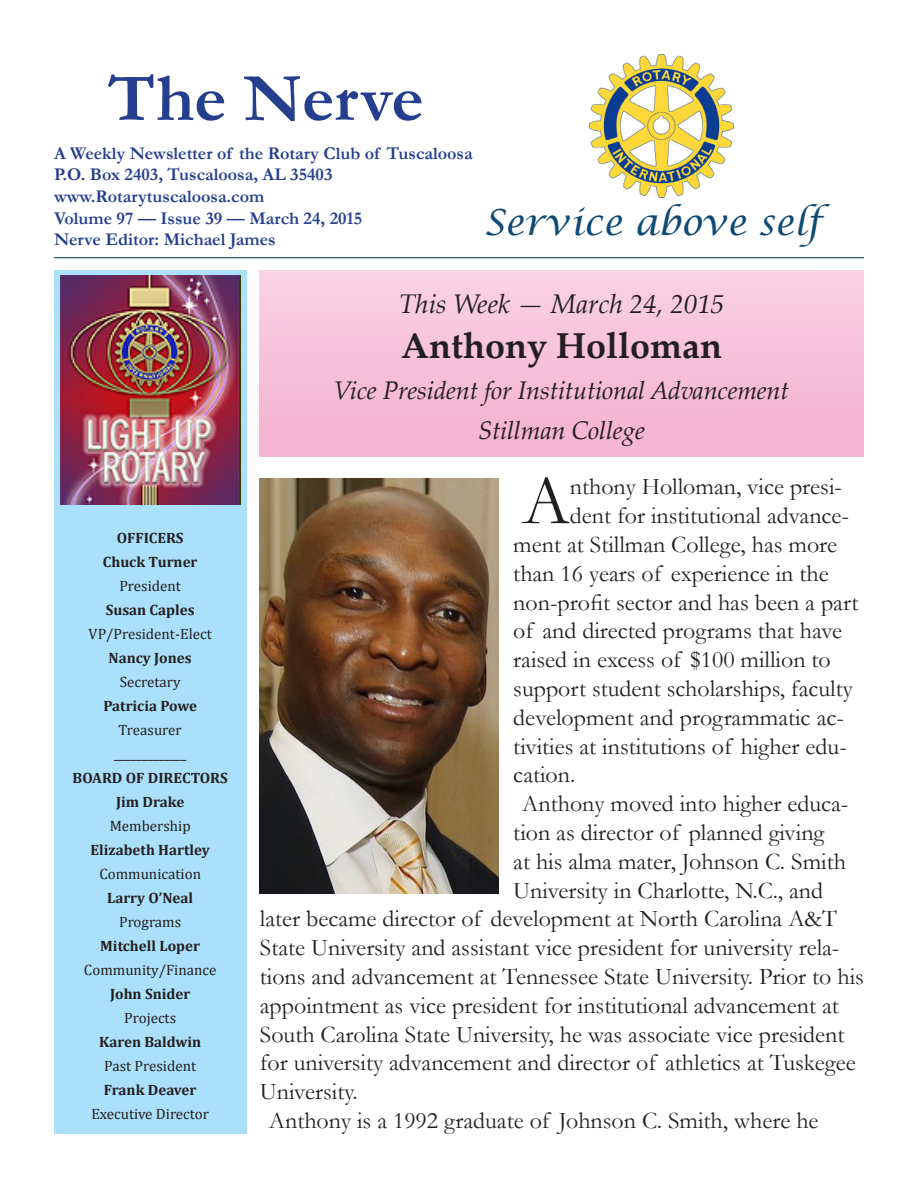
<style>
.page{position:relative;width:918px;height:1188px;background:#fff}
.page>*{position:absolute;margin:0;border:0;box-sizing:border-box;transform-origin:0 0}
.Body_copy{font:70.2px "Garamond";color:#231f20}
.Superhead{font:700 69px "Garamond";color:#253f8e}
.Announcements_hed{font:italic 36px "Lucida Calligraphy";color:#0c4975}
.This_week{font:700 36px "Palatino Linotype";color:#231f20}
.This_week-2{font:italic 27px "Palatino Linotype";color:#231f20}
.This_week-3{font:italic 25.5px "Palatino Linotype";letter-spacing:-.01em;color:#231f20}
.Body_copy-2{font:24px "Garamond";color:#231f20}
.Overhead_text{font:700 18px "Garamond";color:#253f8e}
.t1{font:700 15px "Cambria";color:#231f20}
.t2{font:15px "Cambria";color:#231f20}
</style>
<div class="page">
<img style="left:589px;top:54px;width:144px;height:144px">
<div style="left:260px;top:270px;width:604px;height:187px;background:linear-gradient(to bottom,#f9d1e3,#f5b1d0)"></div>
<div style="left:54px;top:270px;width:192px;height:864px;background:#aae0f9"></div>
<img style="left:61px;top:276px;width:180px;height:229px">
<hr style="left:54px;top:257px;width:810px;height:1px;background:#0c4975">
<img style="left:260px;top:479px;width:238px;height:414px">
<p class="Superhead" style="left:108px;top:51px;width:317px">The Nerve</p>
<p class="Overhead_text" style="left:54px;top:141px;width:420px">A Weekly Newsletter of the Rotary Club of Tuscaloosa</p>
<p class="Overhead_text" style="left:54px;top:162px;width:280px">P.O. Box 2403, Tuscaloosa, AL 35403</p>
<p class="Overhead_text" style="left:54px;top:184px;width:212px">www.Rotarytuscaloosa.com</p>
<p class="Overhead_text" style="left:54px;top:206px;width:310px">Volume 97 — Issue 39 — March 24, 2015</p>
<p class="Overhead_text" style="left:54px;top:227px;width:223px">Nerve Editor: Michael James</p>
<p class="Announcements_hed" style="left:484px;top:200px;width:339px">Service above self</p>
<p class="t1" style="left:117px;top:527px;width:68px">OFFICERS</p>
<p class="t1" style="left:103px;top:551px;width:96px">Chuck Turner</p>
<p class="t2" style="left:119px;top:577px;width:63px">President</p>
<p class="t1" style="left:106px;top:599px;width:90px">Susan Caples</p>
<p class="t2" style="left:89px;top:625px;width:125px">VP/President-Elect</p>
<p class="t1" style="left:109px;top:647px;width:85px">Nancy Jones</p>
<p class="t2" style="left:120px;top:673px;width:62px">Secretary</p>
<p class="t1" style="left:103px;top:695px;width:95px">Patricia Powe</p>
<p class="t2" style="left:119px;top:721px;width:65px">Treasurer</p>
<p class="t2" style="left:114px;top:745px;width:74px">_____________</p>
<p class="t1" style="left:73px;top:767px;width:157px">BOARD OF DIRECTORS</p>
<p class="t1" style="left:116px;top:791px;width:70px">Jim Drake</p>
<p class="t2" style="left:110px;top:817px;width:83px">Membership</p>
<p class="t1" style="left:91px;top:839px;width:121px">Elizabeth Hartley</p>
<p class="t2" style="left:99px;top:865px;width:103px">Communication</p>
<p class="t1" style="left:107px;top:887px;width:88px">Larry OʼNeal</p>
<p class="t2" style="left:119px;top:913px;width:64px">Programs</p>
<p class="t1" style="left:100px;top:935px;width:101px">Mitchell Loper</p>
<p class="t2" style="left:84px;top:961px;width:134px">Community/Finance</p>
<p class="t1" style="left:110px;top:983px;width:82px">John Snider</p>
<p class="t2" style="left:124px;top:1009px;width:53px">Projects</p>
<p class="t1" style="left:99px;top:1031px;width:104px">Karen Baldwin</p>
<p class="t2" style="left:104px;top:1057px;width:93px">Past President</p>
<p class="t1" style="left:104px;top:1079px;width:94px">Frank Deaver</p>
<p class="t2" style="left:91px;top:1105px;width:119px">Executive Director</p>
<p class="This_week-2" style="left:399px;top:285px;width:327px">This Week — March 24, 2015</p>
<p class="This_week" style="left:401px;top:320px;width:323px">Anthony Holloman</p>
<p class="This_week-3" style="left:334px;top:372px;width:457px">Vice President for Institutional Advancement</p>
<p class="This_week-3" style="left:478px;top:412px;width:168px">Stillman College</p>
<p class="Body_copy" style="left:522px;top:454px;width:49px">A</p>
<p class="Body_copy-2" style="left:570px;top:471px;width:274px">nthony Holloman, vice presi-</p>
<p class="Body_copy-2" style="left:570px;top:500px;width:281px">dent for institutional advance-</p>
<p class="Body_copy-2" style="left:513px;top:528px;width:325px">ment at Stillman College, has more</p>
<p class="Body_copy-2" style="left:513px;top:557px;width:317px">than 16 years of experience in the</p>
<p class="Body_copy-2" style="left:513px;top:586px;width:347px">non-profit sector and has been a part</p>
<p class="Body_copy-2" style="left:513px;top:615px;width:330px">of and directed programs that have</p>
<p class="Body_copy-2" style="left:513px;top:644px;width:319px">raised in excess of $100 million to</p>
<p class="Body_copy-2" style="left:513px;top:672px;width:341px">support student scholarships, faculty</p>
<p class="Body_copy-2" style="left:513px;top:701px;width:332px">development and programmatic ac-</p>
<p class="Body_copy-2" style="left:513px;top:730px;width:335px">tivities at institutions of higher edu-</p>
<p class="Body_copy-2" style="left:513px;top:759px;width:63px">cation.</p>
<p class="Body_copy-2" style="left:522px;top:788px;width:328px">Anthony moved into higher educa-</p>
<p class="Body_copy-2" style="left:513px;top:816px;width:313px">tion as director of planned giving</p>
<p class="Body_copy-2" style="left:513px;top:845px;width:334px">at his alma mater, Johnson C. Smith</p>
<p class="Body_copy-2" style="left:513px;top:874px;width:311px">University in Charlotte, N.C., and</p>
<p class="Body_copy-2" style="left:260px;top:903px;width:579px">later became director of development at North Carolina A&amp;T</p>
<p class="Body_copy-2" style="left:260px;top:932px;width:581px">State University and assistant vice president for university rela-</p>
<p class="Body_copy-2" style="left:260px;top:960px;width:606px">tions and advancement at Tennessee State University. Prior to his</p>
<p class="Body_copy-2" style="left:260px;top:989px;width:580px">appointment as vice president for institutional advancement at</p>
<p class="Body_copy-2" style="left:260px;top:1018px;width:586px">South Carolina State University, he was associate vice president</p>
<p class="Body_copy-2" style="left:260px;top:1047px;width:598px">for university advancement and director of athletics at Tuskegee</p>
<p class="Body_copy-2" style="left:260px;top:1076px;width:99px">University.</p>
<p class="Body_copy-2" style="left:269px;top:1104px;width:551px">Anthony is a 1992 graduate of Johnson C. Smith, where he</p>
</div>
